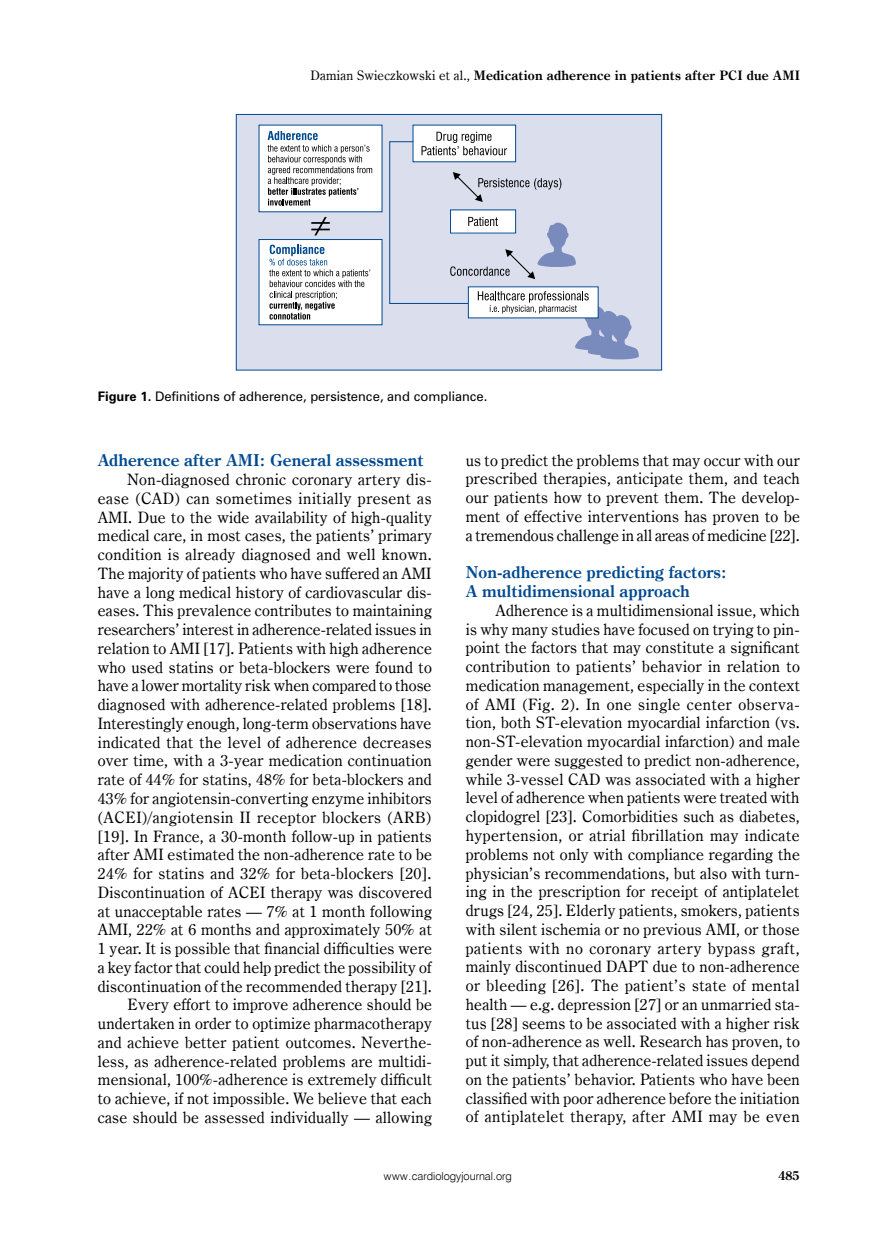
<style>
.page{position:relative;width:872px;height:1234px;background:#fff}
.page>*{position:absolute;margin:0;border:0;box-sizing:border-box;transform-origin:0 0}
._06_-_Śródtytuł_-_2{font:700 16.5px/18.8px "Century Oldst EU";color:#004990}
._08_-_Tekst{font:15.75px/18.8px "Century Oldst EU";letter-spacing:.015em;color:#000;text-align:justify}
.t1{font:700 13.05px "Century Oldst EU";letter-spacing:.015em;color:#000}
.t2{font:700 12.75px "Century Oldst EU";color:#000}
._15_-_Rycina_-_podpi{font:12px "Zurich PL";color:#000}
.t3{font:10.95px "Swis 721 Lt EU";color:#000}
.s1{font-weight:400}
.s2{font-weight:700}
</style>
<div class="page">
<div style="left:236px;top:114px;width:425px;height:256px;background:#dbdeed"></div>
<div style="left:236px;top:114px;width:426px;height:256px;border:1px solid #004990"></div>
<div style="left:259px;top:125px;width:123px;height:87px;background:#fff"></div>
<div style="left:413px;top:125px;width:102px;height:37px;background:#fff"></div>
<div style="left:259px;top:239px;width:123px;height:86px;background:#fff"></div>
<div style="left:259px;top:239px;width:123px;height:86px;border:1px solid #004990"></div>
<svg style="left:267px;top:131px;width:105px;height:75px"></svg>
<svg style="left:269px;top:244px;width:101px;height:75px"></svg>
<svg style="left:311px;top:217px;width:19px;height:18px"></svg>
<svg style="left:389px;top:132px;width:250px;height:227px"></svg>
<p class="t1" style="left:311px;top:67px;width:491px"><span class="s1">Damian Swieczkowski et al.,</span> Medication adherence in patients after PCI due AMI</p>
<p class="_15_-_Rycina_-_podpi" style="left:98px;top:388px;width:391px"><span class="s2">Figure 1.</span> Definitions of adherence, persistence, and compliance.</p>
<p class="_06_-_Śródtytuł_-_2" style="left:98px;top:451px;width:327px">Adherence after AMI: General assessment</p>
<p class="_08_-_Tekst" style="left:98px;top:470px;width:336px;text-indent:30px">Non-diagnosed chronic coronary artery dis&shy;ease (CAD) can sometimes initially present as AMI. Due to the wide availability of high-quality medical care, in most cases, the patients’ primary condition is already diagnosed and well known.<br>The majority of patients who have suffered an AMI have a long medical history of cardiovascular dis&shy;eases. This prevalence contributes to maintaining researchers’ interest in adherence-related issues in relation to AMI [17]. Patients with high adherence who used statins or beta-blockers were found to have a lower mortality risk when compared to those diagnosed with adherence-related problems [18].<br>Interestingly enough, long-term observations have indicated that the level of adherence decreases over time, with a 3-year medication continuation rate of 44% for statins, 48% for beta-blockers and 43% for angiotensin-converting enzyme inhibitors (ACEI)/angiotensin II receptor blockers (ARB) [19]. In France, a 30-month follow-up in patients after AMI estimated the non-adherence rate to be 24% for statins and 32% for beta-blockers [20].<br>Discontinuation of ACEI therapy was discovered at unacceptable rates — 7% at 1 month following AMI, 22% at 6 months and approximately 50% at 1 year. It is possible that financial difficulties were a key factor that could help predict the possibility of discontinuation of the recommended therapy [21].</p>
<p class="_08_-_Tekst" style="left:98px;top:995px;width:335px;text-indent:30px">Every effort to improve adherence should be undertaken in order to optimize pharmacotherapy and achieve better patient outcomes. Neverthe&shy;less, as adherence-related problems are multidi&shy;mensional, 100%-adherence is extremely difficult to achieve, if not impossible. We believe that each case should be assessed individually — allowing</p>
<p class="_08_-_Tekst" style="left:466px;top:451px;width:336px">us to predict the problems that may occur with our prescribed therapies, anticipate them, and teach our patients how to prevent them. The develop&shy;ment of effective interventions has proven to be a tremendous challenge in all areas of medicine [22].</p>
<p class="_06_-_Śródtytuł_-_2" style="left:466px;top:563px;width:262px">Non-adherence predicting factors:<br>A multidimensional approach</p>
<p class="_08_-_Tekst" style="left:466px;top:601px;width:336px;text-indent:30px">Adherence is a multidimensional issue, which is why many studies have focused on trying to pin&shy;point the factors that may constitute a significant contribution to patients’ behavior in relation to medication management, especially in the context of AMI (Fig. 2). In one single center observa&shy;tion, both ST-elevation myocardial infarction (vs. non-ST-elevation myocardial infarction) and male gender were suggested to predict non-adherence, while 3-vessel CAD was associated with a higher level of adherence when patients were treated with clopidogrel [23]. Comorbidities such as diabetes, hypertension, or atrial fibrillation may indicate problems not only with compliance regarding the physician’s recommendations, but also with turn&shy;ing in the prescription for receipt of antiplatelet drugs [24, 25]. Elderly patients, smokers, patients with silent ischemia or no previous AMI, or those patients with no coronary artery bypass graft, mainly discontinued DAPT due to non-adherence or bleeding [26]. The patient’s state of mental health — e.g. depression [27] or an unmarried sta&shy;tus [28] seems to be associated with a higher risk of non-adherence as well. Research has proven, to put it simply, that adherence-related issues depend on the patients’ behavior. Patients who have been classified with poor adherence before the initiation of antiplatelet therapy, after AMI may be even</p>
<p class="t3" style="left:384px;top:1169px;width:129px">www.cardiologyjournal.org</p>
<p class="t2" style="left:778px;top:1167px;width:23px">485</p>
</div>
